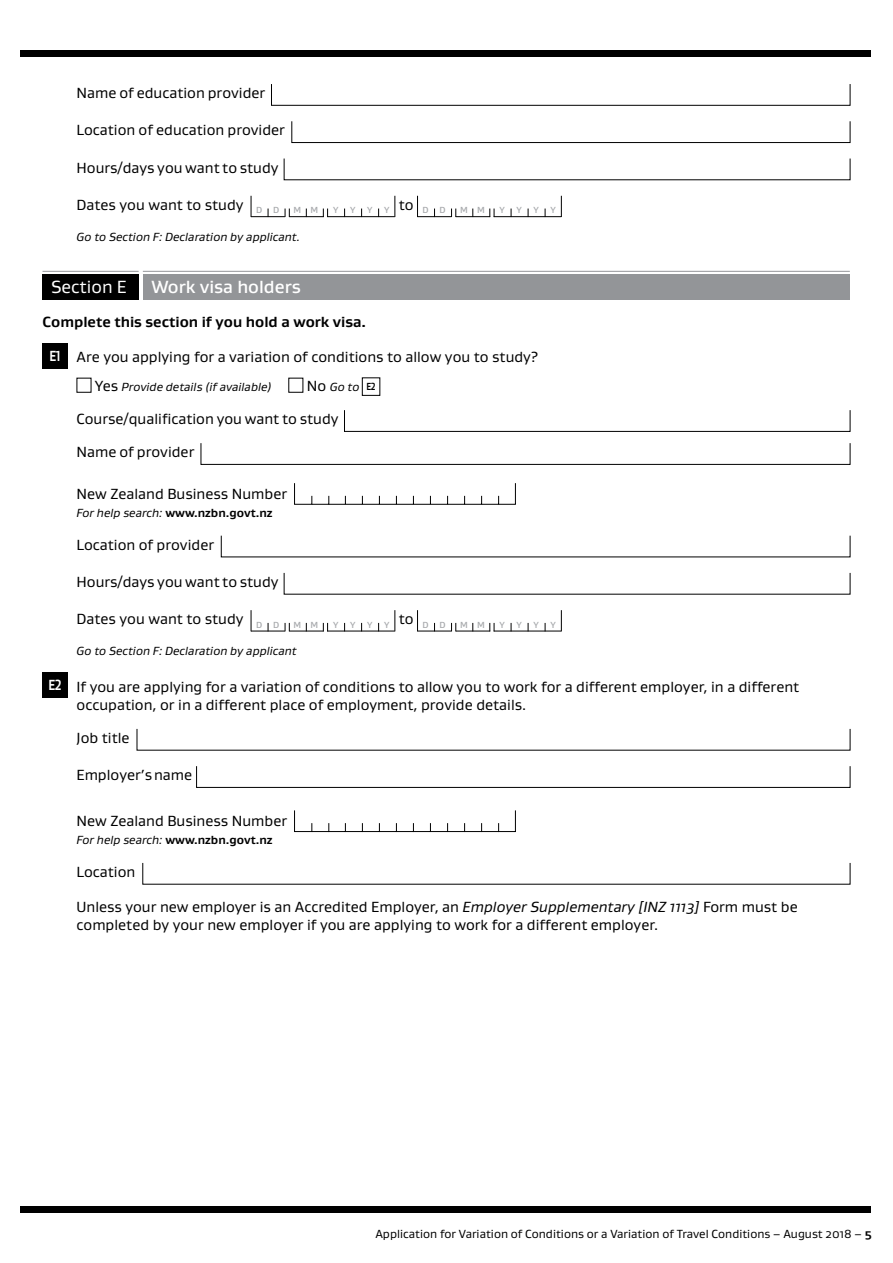
<style>
.page{position:relative;width:893px;height:1263px;background:#fff}
.page>*{position:absolute;margin:0;border:0;box-sizing:border-box;transform-origin:0 0}
.t1{font:500 18px "Gustan";color:#fff}
.t2{font:18px "Gustan";color:#fff}
.t3{font:15px/18px "Gustan";color:#000}
.t4{font:700 15px "Gustan";color:#000}
.t5{font:italic 12px "Gustan";color:#000}
.t6{font:12px "Gustan";color:#000}
.t7{font:700 12px "Gustan";color:#000}
.t8{font:500 9px "Gustan";color:#a7a9ac}
.s1{font-weight:700;color:#fff}
.s2{font-style:normal;font-size:15px}
.s3{font-weight:700;font-style:normal;font-size:10.5px}
.s4{font-weight:400;font-style:italic}
.s5{font-style:italic}
.s6{font-weight:700}
</style>
<div class="page">
<div style="left:20px;top:50px;width:850px;height:7px;background:#000"></div>
<div style="left:20px;top:1206px;width:850px;height:7px;background:#000"></div>
<div style="left:271px;top:84px;width:579px;height:22px;border:1px solid #000"></div>
<div style="left:291px;top:121px;width:559px;height:22px;border:1px solid #000"></div>
<svg style="left:251px;top:196px;width:1px;height:20px"></svg>
<svg style="left:394px;top:196px;width:1px;height:20px"></svg>
<svg style="left:285px;top:209px;width:5px;height:8px"></svg>
<svg style="left:323px;top:209px;width:5px;height:7px"></svg>
<hr style="left:251px;top:216px;width:34px;height:1px;background:#000">
<hr style="left:289px;top:216px;width:35px;height:1px;background:#000">
<hr style="left:327px;top:216px;width:68px;height:1px;background:#000">
<svg style="left:417px;top:196px;width:1px;height:20px"></svg>
<svg style="left:561px;top:196px;width:1px;height:21px"></svg>
<svg style="left:451px;top:209px;width:5px;height:8px"></svg>
<svg style="left:489px;top:209px;width:6px;height:8px"></svg>
<hr style="left:417px;top:216px;width:34px;height:1px;background:#000">
<hr style="left:456px;top:216px;width:34px;height:1px;background:#000">
<hr style="left:494px;top:216px;width:67px;height:1px;background:#000">
<div style="left:43px;top:274px;width:96px;height:25px;background:#000"></div>
<hr style="left:43px;top:271px;width:96px;height:1px;background:#939598">
<div style="left:143px;top:274px;width:707px;height:25px;background:#939598"></div>
<hr style="left:143px;top:271px;width:707px;height:1px;background:#939598">
<div style="left:43px;top:343px;width:25px;height:25px;background:#000"></div>
<div style="left:77px;top:378px;width:14px;height:15px;border:1px solid #000"></div>
<div style="left:288px;top:378px;width:15px;height:15px;border:1px solid #000"></div>
<div style="left:362px;top:378px;width:18px;height:18px;border:1px solid #000"></div>
<div style="left:344px;top:410px;width:506px;height:22px;border:1px solid #000"></div>
<div style="left:201px;top:443px;width:649px;height:22px;border:1px solid #000"></div>
<svg style="left:294px;top:483px;width:222px;height:22px"></svg>
<svg style="left:251px;top:610px;width:1px;height:21px"></svg>
<svg style="left:394px;top:610px;width:1px;height:21px"></svg>
<svg style="left:285px;top:623px;width:5px;height:8px"></svg>
<svg style="left:323px;top:623px;width:5px;height:8px"></svg>
<hr style="left:251px;top:631px;width:34px;height:1px;background:#000">
<hr style="left:289px;top:631px;width:35px;height:1px;background:#000">
<hr style="left:327px;top:631px;width:68px;height:1px;background:#000">
<svg style="left:417px;top:610px;width:1px;height:21px"></svg>
<svg style="left:561px;top:610px;width:1px;height:21px"></svg>
<svg style="left:451px;top:623px;width:5px;height:8px"></svg>
<svg style="left:489px;top:623px;width:6px;height:8px"></svg>
<hr style="left:417px;top:631px;width:34px;height:1px;background:#000">
<hr style="left:456px;top:631px;width:34px;height:1px;background:#000">
<hr style="left:494px;top:631px;width:67px;height:1px;background:#000">
<div style="left:43px;top:673px;width:25px;height:25px;background:#000"></div>
<div style="left:196px;top:766px;width:654px;height:22px;border:1px solid #000"></div>
<svg style="left:294px;top:810px;width:222px;height:22px"></svg>
<p class="t3" style="left:77px;top:83px;width:190px">Name of education provider</p>
<p class="t3" style="left:77px;top:121px;width:210px">Location of education provider</p>
<p class="t3" style="left:77px;top:158px;width:204px">Hours/days you want to study</p>
<p class="t3" style="left:77px;top:195px;width:204px">Dates you want to study <sub>D</sub> <sub>D</sub></p>
<p class="t8" style="left:294px;top:204px;width:26px">M M</p>
<p class="t8" style="left:333px;top:204px;width:7px">Y</p>
<p class="t8" style="left:350px;top:204px;width:7px">Y</p>
<p class="t8" style="left:367px;top:204px;width:7px">Y</p>
<p class="t8" style="left:384px;top:204px;width:63px">Y <sup>to</sup> D D</p>
<p class="t8" style="left:460px;top:204px;width:26px">M M</p>
<p class="t8" style="left:499px;top:204px;width:7px">Y</p>
<p class="t8" style="left:516px;top:204px;width:7px">Y</p>
<p class="t8" style="left:533px;top:204px;width:7px">Y</p>
<p class="t8" style="left:550px;top:204px;width:7px">Y</p>
<p class="t5" style="left:77px;top:229px;width:225px">Go to Section F: Declaration by applicant.</p>
<p class="t2" style="left:51px;top:275px;width:77px">Section E</p>
<p class="t1" style="left:151px;top:275px;width:151px">Work visa holders</p>
<p class="t4" style="left:43px;top:312px;width:325px">Complete this section if you hold a work visa.</p>
<p class="t3" style="left:49px;top:348px;width:490px"><span class="s1">E1</span> Are you applying for a variation of conditions to allow you to study?</p>
<p class="t5" style="left:95px;top:379px;width:178px"><span class="s2">Yes</span> Provide details (if available)</p>
<p class="t5" style="left:307px;top:379px;width:70px"><span class="s2">No</span> Go to <span class="s3">E2</span></p>
<p class="t3" style="left:77px;top:402px;width:264px;line-height:33px">Course/qualification you want to study<br>Name of provider</p>
<p class="t3" style="left:77px;top:484px;width:212px">New Zealand Business Number</p>
<p class="t7" style="left:77px;top:505px;width:197px"><span class="s4">For help search:</span> www.nzbn.govt.nz</p>
<p class="t3" style="left:77px;top:535px;width:139px">Location of provider</p>
<p class="t3" style="left:77px;top:572px;width:204px">Hours/days you want to study</p>
<p class="t3" style="left:77px;top:609px;width:204px">Dates you want to study <sub>D</sub> <sub>D</sub></p>
<p class="t8" style="left:294px;top:619px;width:26px">M M</p>
<p class="t8" style="left:333px;top:619px;width:7px">Y</p>
<p class="t8" style="left:350px;top:619px;width:7px">Y</p>
<p class="t8" style="left:367px;top:619px;width:7px">Y</p>
<p class="t8" style="left:384px;top:619px;width:63px">Y<sup>to</sup>D D</p>
<p class="t8" style="left:460px;top:619px;width:26px">M M</p>
<p class="t8" style="left:499px;top:619px;width:7px">Y</p>
<p class="t8" style="left:516px;top:619px;width:7px">Y</p>
<p class="t8" style="left:533px;top:619px;width:7px">Y</p>
<p class="t8" style="left:550px;top:619px;width:7px">Y</p>
<p class="t5" style="left:77px;top:643px;width:222px">Go to Section F: Declaration by applicant</p>
<p class="t3" style="left:77px;top:677px;width:724px;text-indent:-28px"><span class="s1">E2</span> If you are applying for a variation of conditions to allow you to work for a different employer, in a different occupation, or in a different place of employment, provide details.</p>
<p class="t3" style="left:77px;top:728px;width:55px">Job title</p>
<p class="t3" style="left:77px;top:765px;width:117px">Employer’s name</p>
<p class="t3" style="left:77px;top:811px;width:212px">New Zealand Business Number</p>
<p class="t7" style="left:77px;top:832px;width:197px"><span class="s4">For help search:</span> www.nzbn.govt.nz</p>
<p class="t3" style="left:77px;top:862px;width:60px">Location</p>
<p class="t3" style="left:77px;top:897px;width:723px">Unless your new employer is an Accredited Employer, an <span class="s5">Employer Supplementary [INZ 1113]</span> Form must be completed by your new employer if you are applying to work for a different employer.</p>
<p class="t6" style="left:375px;top:1226px;width:498px">Application for Variation of Conditions or a Variation of Travel Conditions – August 2018 – <span class="s6">5</span></p>
</div>
